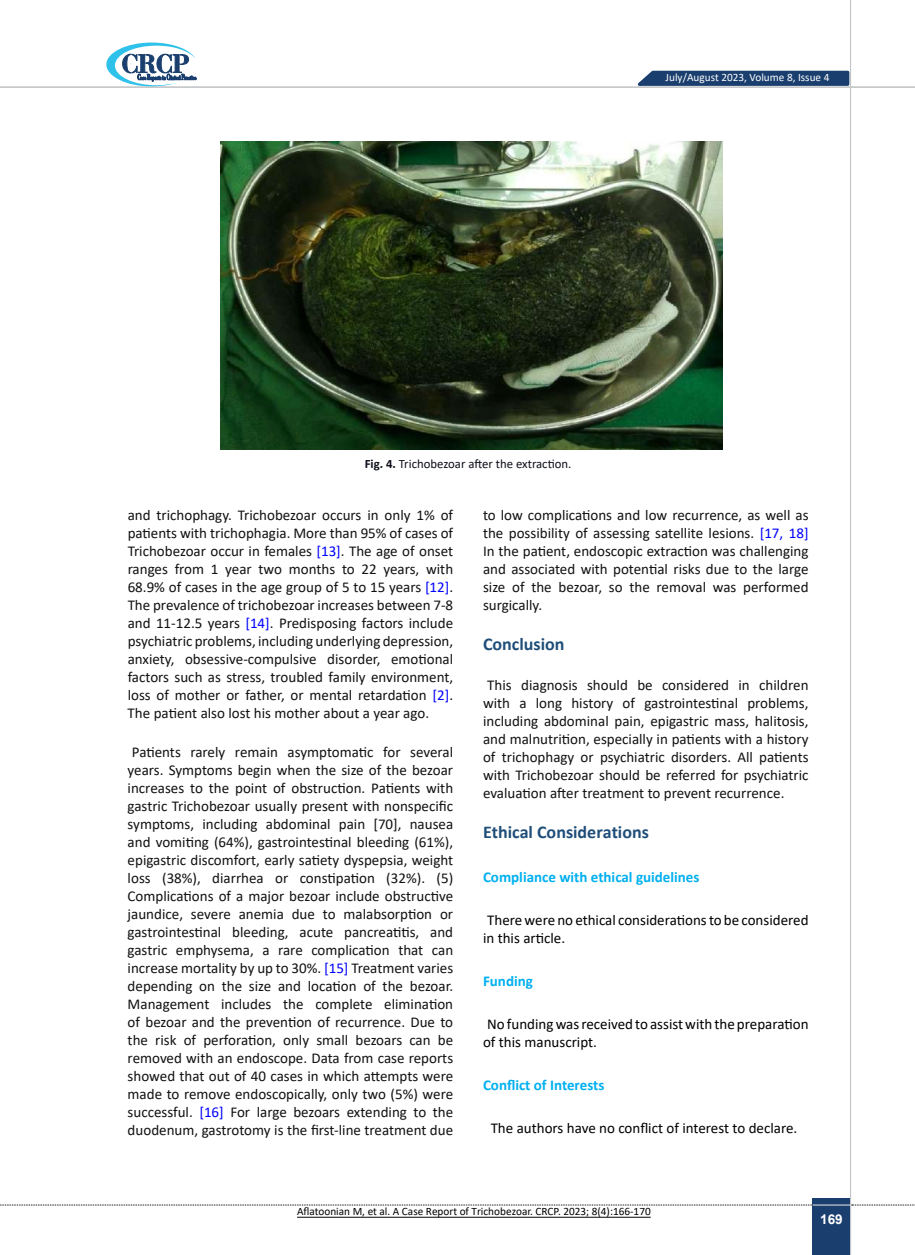
<style>
.page{position:relative;width:915px;height:1255px;background:#fff}
.page>*{position:absolute;margin:0;border:0;box-sizing:border-box;transform-origin:0 0}
.t1{font:700 18px "Calibri";color:#1f4e79}
.t2{font:15px/18px "Calibri";color:#111;text-align:justify}
.t3{font:15px/18px "Calibri";color:#000}
.t4{font:700 15px "Calibri";color:#00b0f0}
.t5{font:700 13.5px "Arial";color:#fff}
.t6{font:12.75px "Calibri";color:#0e101a}
.t7{font:11.25px "Calibri";color:#000}
.t8{font:11.25px "Calibri";color:#fff}
.s1{font-weight:700}
.s2{color:#00f}
</style>
<div class="page">
<div style="left:812px;top:1198px;width:38px;height:56px;background:#1a3f6f"></div>
<hr style="left:849px;top:0;width:1px;height:1254px;background:#c2c4c6">
<hr style="left:812px;top:1204px;width:38px;height:1px;background:#ebebec">
<svg style="left:106px;top:43px;width:90px;height:43px"></svg>
<svg style="left:631px;top:69px;width:219px;height:18px;background:#47658b"></svg>
<hr style="left:0;top:87px;width:914px;height:1px;background:#c2c4c6">
<svg style="left:0;top:1204px;width:812px;height:1px"></svg>
<svg style="left:851px;top:1204px;width:64px;height:1px"></svg>
<hr style="left:297px;top:1216px;width:353px;height:1px;background:#000">
<img style="left:220px;top:142px;width:502px;height:307px">
<p class="t8" style="left:665px;top:70px;width:165px">July/August 2023, Volume 8, Issue 4</p>
<p class="t6" style="left:364px;top:454px;width:208px"><span class="s1">Fig. 4.</span> Trichobezoar after the extraction.</p>
<p class="t2" style="left:128px;top:505px;width:327px">and trichophagy. Trichobezoar occurs in only 1% of patients with trichophagia. More than 95% of cases of Trichobezoar occur in females <span class="s2">[13]</span>. The age of onset ranges from 1 year two months to 22 years, with 68.9% of cases in the age group of 5 to 15 years <span class="s2">[12]</span>.<br>The prevalence of trichobezoar increases between 7-8 and 11-12.5 years <span class="s2">[14]</span>. Predisposing factors include psychiatric problems, including underlying depression, anxiety, obsessive-compulsive disorder, emotional factors such as stress, troubled family environment, loss of mother or father, or mental retardation <span class="s2">[2]</span>.<br>The patient also lost his mother about a year ago.</p>
<p class="t2" style="left:128px;top:742px;width:327px">Patients rarely remain asymptomatic for several years. Symptoms begin when the size of the bezoar increases to the point of obstruction. Patients with gastric Trichobezoar usually present with nonspecific symptoms, including abdominal pain [70], nausea and vomiting (64%), gastrointestinal bleeding (61%), epigastric discomfort, early satiety dyspepsia, weight loss (38%), diarrhea or constipation (32%). (5)<br>Complications of a major bezoar include obstructive jaundice, severe anemia due to malabsorption or gastrointestinal bleeding, acute pancreatitis, and gastric emphysema, a rare complication that can increase mortality by up to 30%. <span class="s2">[15]</span> Treatment varies depending on the size and location of the bezoar.<br>Management includes the complete elimination of bezoar and the prevention of recurrence. Due to the risk of perforation, only small bezoars can be removed with an endoscope. Data from case reports showed that out of 40 cases in which attempts were made to remove endoscopically, only two (5%) were successful. <span class="s2">[16]</span> For large bezoars extending to the duodenum, gastrotomy is the first-line treatment due</p>
<p class="t2" style="left:483px;top:505px;width:327px">to low complications and low recurrence, as well as the possibility of assessing satellite lesions. <span class="s2">[17, 18] </span>In the patient, endoscopic extraction was challenging and associated with potential risks due to the large size of the bezoar, so the removal was performed surgically.</p>
<p class="t1" style="left:483px;top:631px;width:83px">Conclusion</p>
<p class="t2" style="left:483px;top:675px;width:327px">This diagnosis should be considered in children with a long history of gastrointestinal problems, including abdominal pain, epigastric mass, halitosis, and malnutrition, especially in patients with a history of trichophagy or psychiatric disorders. All patients with Trichobezoar should be referred for psychiatric evaluation after treatment to prevent recurrence.</p>
<p class="t1" style="left:483px;top:819px;width:167px">Ethical Considerations</p>
<p class="t4" style="left:483px;top:865px;width:218px">Compliance with ethical guidelines</p>
<p class="t3" style="left:483px;top:910px;width:327px">There were no ethical considerations to be considered in this article.</p>
<p class="t4" style="left:483px;top:970px;width:51px">Funding</p>
<p class="t3" style="left:483px;top:1014px;width:327px">No funding was received to assist with the preparation of this manuscript.</p>
<p class="t4" style="left:483px;top:1074px;width:123px">Conflict of Interests</p>
<p class="t3" style="left:490px;top:1118px;width:308px">The authors have no conflict of interest to declare.</p>
<p class="t7" style="left:297px;top:1203px;width:355px">Aflatoonian M, et al. A Case Report of Trichobezoar. CRCP. 2023; 8(4):166-170</p>
<p class="t5" style="left:819px;top:1209px;width:24px">169</p>
</div>
